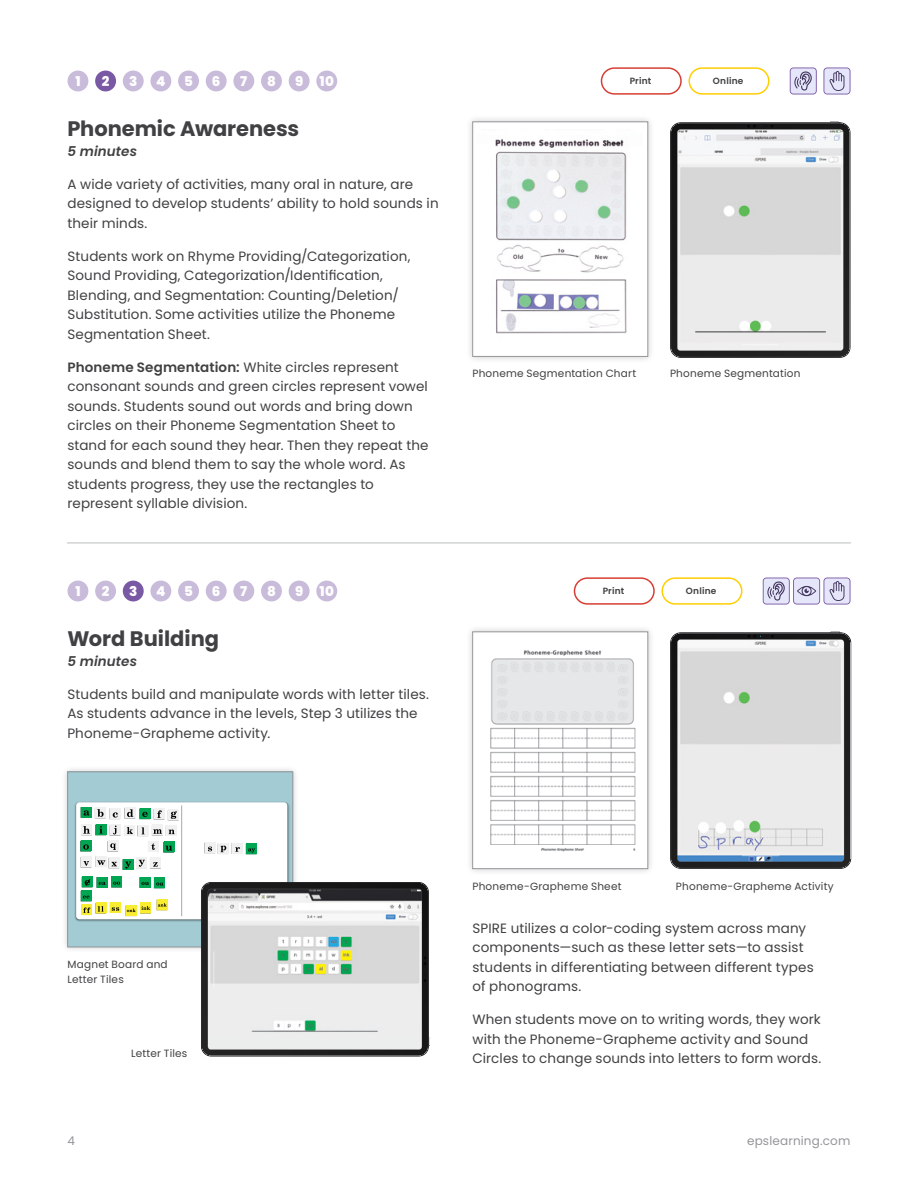
<style>
.page{position:relative;width:918px;height:1188px;background:#fff}
.page>*{position:absolute;margin:0;border:0;box-sizing:border-box;transform-origin:0 0}
.t1{font:700 21px "Poppins";color:#414042}
.t2{font:13.5px/19.5px "Poppins";letter-spacing:.01em;color:#414042}
.t3{font:800 13.5px "Poppins";color:#fff}
.t4{font:italic 600 13.5px "Poppins";letter-spacing:.01em;color:#414042}
.t5{font:12px "Poppins";letter-spacing:.015em;color:#939598}
.t6{font:10.5px/15px "Poppins";letter-spacing:.02em;color:#414042}
.t7{font:600 9px "Poppins";letter-spacing:.02em;color:#414042}
.s1{font-weight:600}
</style>
<div class="page">
<hr style="left:68px;top:542px;width:782px;height:2px;background:#d1d3d4">
<div style="left:68px;top:71px;width:20px;height:20px;background:#c9bcdb;border-radius:50%"></div>
<div style="left:206px;top:71px;width:21px;height:20px;background:#c9bcdb;border-radius:50%"></div>
<div style="left:95px;top:71px;width:21px;height:20px;background:#7958a4;border-radius:50%"></div>
<div style="left:233px;top:71px;width:21px;height:20px;background:#c9bcdb;border-radius:50%"></div>
<div style="left:123px;top:71px;width:21px;height:20px;background:#c9bcdb;border-radius:50%"></div>
<div style="left:261px;top:71px;width:21px;height:20px;background:#c9bcdb;border-radius:50%"></div>
<div style="left:150px;top:71px;width:21px;height:20px;background:#c9bcdb;border-radius:50%"></div>
<div style="left:289px;top:71px;width:21px;height:20px;background:#c9bcdb;border-radius:50%"></div>
<div style="left:178px;top:71px;width:21px;height:20px;background:#c9bcdb;border-radius:50%"></div>
<div style="left:316px;top:71px;width:21px;height:20px;background:#c9bcdb;border-radius:50%"></div>
<svg style="left:790px;top:68px;width:27px;height:26px"></svg>
<svg style="left:824px;top:68px;width:26px;height:26px"></svg>
<div style="left:689px;top:67px;width:81px;height:28px;border:2px solid #ffce00;border-radius:13px"></div>
<div style="left:601px;top:67px;width:81px;height:28px;border:2px solid #d73e33;border-radius:13px"></div>
<svg style="left:670px;top:122px;width:181px;height:236px;background:#c8c9c9"></svg>
<hr style="left:742px;top:344px;width:37px;height:1px;background:#fff">
<div style="left:465px;top:115px;width:190px;height:249px;background:#000;opacity:.2"></div>
<div style="left:473px;top:122px;width:175px;height:234px;background:#fff"></div>
<img style="left:495px;top:139px;width:132px;height:195px">
<div style="left:472px;top:122px;width:176px;height:235px;border:1px solid #939598"></div>
<div style="left:68px;top:581px;width:20px;height:20px;background:#c9bcdb;border-radius:50%"></div>
<div style="left:206px;top:581px;width:21px;height:20px;background:#c9bcdb;border-radius:50%"></div>
<div style="left:95px;top:581px;width:21px;height:20px;background:#c9bcdb;border-radius:50%"></div>
<div style="left:233px;top:581px;width:21px;height:20px;background:#c9bcdb;border-radius:50%"></div>
<div style="left:123px;top:581px;width:21px;height:20px;background:#7958a4;border-radius:50%"></div>
<div style="left:261px;top:581px;width:21px;height:20px;background:#c9bcdb;border-radius:50%"></div>
<div style="left:150px;top:581px;width:21px;height:20px;background:#c9bcdb;border-radius:50%"></div>
<div style="left:289px;top:581px;width:21px;height:20px;background:#c9bcdb;border-radius:50%"></div>
<div style="left:178px;top:581px;width:21px;height:20px;background:#c9bcdb;border-radius:50%"></div>
<div style="left:316px;top:581px;width:21px;height:20px;background:#c9bcdb;border-radius:50%"></div>
<svg style="left:763px;top:578px;width:87px;height:27px;background:#cbc7e1"></svg>
<div style="left:662px;top:577px;width:81px;height:28px;border:2px solid #ffce00;border-radius:13px"></div>
<div style="left:574px;top:577px;width:81px;height:28px;border:2px solid #d73e33;border-radius:13px"></div>
<div style="left:465px;top:625px;width:190px;height:251px;background:#000;opacity:.2"></div>
<div style="left:473px;top:632px;width:175px;height:237px;background:#fff"></div>
<img style="left:490px;top:650px;width:146px;height:202px">
<div style="left:472px;top:632px;width:176px;height:237px;border:1px solid #939598"></div>
<svg style="left:670px;top:632px;width:181px;height:237px;background:#c4c6c8"></svg>
<hr style="left:742px;top:855px;width:37px;height:1px;background:#fff">
<div style="left:61px;top:766px;width:238px;height:187px;background:#000;opacity:.2"></div>
<div style="left:68px;top:772px;width:225px;height:175px;background:#a3cbd4"></div>
<img style="left:74px;top:802px;width:216px;height:120px">
<div style="left:76px;top:802px;width:211px;height:117px;background:#fff;border-radius:3px"></div>
<hr style="left:181px;top:806px;width:1px;height:110px;background:#a7a9ac">
<svg style="left:204px;top:842px;width:53px;height:12px"></svg>
<svg style="left:80px;top:807px;width:99px;height:63px"></svg>
<svg style="left:81px;top:876px;width:86px;height:40px"></svg>
<div style="left:68px;top:772px;width:225px;height:175px;border:1px solid #939598"></div>
<svg style="left:201px;top:882px;width:229px;height:175px;background:#c0c3c1"></svg>
<hr style="left:213px;top:951px;width:1px;height:36px;background:#fff">
<p class="t3" style="left:75px;top:73px;width:7px">1</p>
<p class="t3" style="left:102px;top:73px;width:9px">2</p>
<p class="t3" style="left:129px;top:73px;width:10px">3</p>
<p class="t3" style="left:156px;top:73px;width:11px">4</p>
<p class="t3" style="left:184px;top:73px;width:10px">5</p>
<p class="t3" style="left:212px;top:73px;width:10px">6</p>
<p class="t3" style="left:240px;top:73px;width:9px">7</p>
<p class="t3" style="left:267px;top:73px;width:10px">8</p>
<p class="t3" style="left:295px;top:73px;width:40px">9 10</p>
<p class="t7" style="left:630px;top:76px;width:23px">Print</p>
<p class="t7" style="left:713px;top:76px;width:32px">Online</p>
<h1 class="t1" style="left:68px;top:117px;width:233px">Phonemic Awareness</h1>
<p class="t4" style="left:68px;top:143px;width:71px">5 minutes</p>
<p class="t2" style="left:68px;top:174px;width:373px">A wide variety of activities, many oral in nature, are designed to develop students’ ability to hold sounds in their minds.</p>
<p class="t2" style="left:68px;top:246px;width:344px">Students work on Rhyme Providing/Categorization, Sound Providing, Categorization/Identification, Blending, and Segmentation: Counting/Deletion/ Substitution. Some activities utilize the Phoneme Segmentation Sheet.</p>
<p class="t2" style="left:68px;top:357px;width:363px"><span class="s1">Phoneme Segmentation:</span> White circles represent consonant sounds and green circles represent vowel sounds. Students sound out words and bring down circles on their Phoneme Segmentation Sheet to stand for each sound they hear. Then they repeat the sounds and blend them to say the whole word. As students progress, they use the rectangles to represent syllable division.</p>
<p class="t6" style="left:472px;top:366px;width:165px">Phoneme Segmentation Chart</p>
<p class="t6" style="left:670px;top:366px;width:132px">Phoneme Segmentation</p>
<p class="t3" style="left:75px;top:583px;width:7px">1</p>
<p class="t3" style="left:102px;top:583px;width:9px">2</p>
<p class="t3" style="left:129px;top:583px;width:10px">3</p>
<p class="t3" style="left:156px;top:583px;width:11px">4</p>
<p class="t3" style="left:184px;top:583px;width:10px">5</p>
<p class="t3" style="left:212px;top:583px;width:10px">6</p>
<p class="t3" style="left:240px;top:583px;width:9px">7</p>
<p class="t3" style="left:267px;top:583px;width:10px">8</p>
<p class="t3" style="left:295px;top:583px;width:40px">9 10</p>
<p class="t7" style="left:603px;top:586px;width:23px">Print</p>
<p class="t7" style="left:686px;top:586px;width:32px">Online</p>
<h1 class="t1" style="left:68px;top:627px;width:153px">Word Building</h1>
<p class="t4" style="left:68px;top:653px;width:71px">5 minutes</p>
<p class="t2" style="left:68px;top:684px;width:363px">Students build and manipulate words with letter tiles.<br>As students advance in the levels, Step 3 utilizes the<br>Phoneme-Grapheme activity.</p>
<p class="t6" style="left:68px;top:957px;width:102px">Magnet Board and<br>Letter Tiles</p>
<p class="t6" style="left:131px;top:1045px;width:58px">Letter Tiles</p>
<p class="t6" style="left:473px;top:879px;width:151px">Phoneme-Grapheme Sheet</p>
<p class="t6" style="left:676px;top:879px;width:159px">Phoneme-Grapheme Activity</p>
<p class="t2" style="left:472px;top:918px;width:343px">SPIRE utilizes a color-coding system across many components—such as these letter sets—to assist students in differentiating between different types of phonograms.</p>
<p class="t2" style="left:472px;top:1010px;width:350px">When students move on to writing words, they work with the Phoneme-Grapheme activity and Sound<br>Circles to change sounds into letters to form words.</p>
<p class="t5" style="left:68px;top:1134px;width:9px">4</p>
<p class="t5" style="left:747px;top:1134px;width:105px">epslearning.com</p>
</div>
